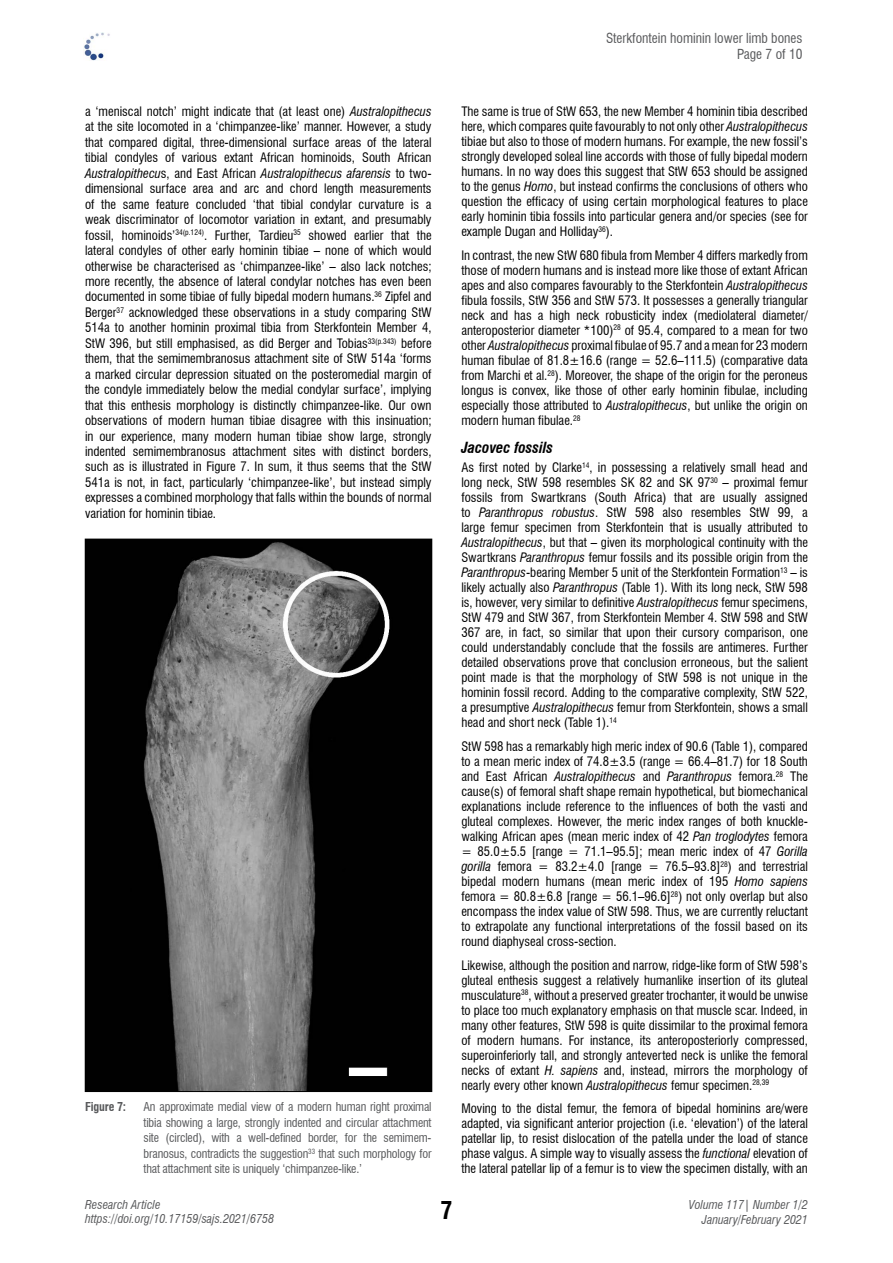
<style>
.page{position:relative;width:893px;height:1263px;background:#fff}
.page>*{position:absolute;margin:0;border:0;box-sizing:border-box;transform-origin:0 0}
.t1{font:700 condensed 24px "Swiss 721 BT";color:#000}
.Heading_2{font:italic 700 condensed 15px "Swiss 721 BT";color:#000}
.t2{font:condensed 13.5px/16.2px "Swiss 721 BT";color:#58595b;text-align:right}
.BODY{font:condensed 12.75px/15px "Swiss 721 BT";color:#000;text-align:justify}
.FIG_caption{font:condensed 12px/15.5px "Swiss 721 BT";letter-spacing:-.015em;color:#58595b;text-align:justify}
.t3{font:italic condensed 12px/14.4px "Swiss 721 BT";color:#58595b;text-align:right}
.FIG_caption-2{font:700 condensed 12px "Swiss 721 BT";letter-spacing:-.015em;color:#58595b}
.s1{font-style:italic}
</style>
<div class="page">
<img style="left:84px;top:32px;width:26px;height:29px">
<img style="left:87px;top:541px;width:343px;height:549px">
<p class="t2" style="left:606px;top:30px;width:198px">Sterkfontein hominin lower limb bones<br>Page 7 of 10</p>
<p class="BODY" style="left:85px;top:104px;width:348px;line-height:15.5px">a ‘meniscal notch’ might indicate that (at least one) <span class="s1">Australopithecus </span>at the site locomoted in a ‘chimpanzee-like’ manner. However, a study that compared digital, three-dimensional surface areas of the lateral tibial condyles of various extant African hominoids, South African <span class="s1">Australopithecu</span>s, and East African <span class="s1">Australopithecus afarensis</span> to two&shy;dimensional surface area and arc and chord length measurements of the same feature concluded ‘that tibial condylar curvature is a weak discriminator of locomotor variation in extant, and presumably fossil, hominoids’<sup>34(p.124)</sup>. Further, Tardieu<sup>35</sup> showed earlier that the lateral condyles of other early hominin tibiae – none of which would otherwise be characterised as ‘chimpanzee-like’ – also lack notches; more recently, the absence of lateral condylar notches has even been documented in some tibiae of fully bipedal modern humans.<sup>36</sup> Zipfel and Berger<sup>37</sup> acknowledged these observations in a study comparing StW 514a to another hominin proximal tibia from Sterkfontein Member 4, StW 396, but still emphasised, as did Berger and Tobias<sup>33(p.343)</sup> before them, that the semimembranosus attachment site of StW 514a ‘forms a marked circular depression situated on the posteromedial margin of the condyle immediately below the medial condylar surface’, implying that this enthesis morphology is distinctly chimpanzee-like. Our own observations of modern human tibiae disagree with this insinuation; in our experience, many modern human tibiae show large, strongly indented semimembranosus attachment sites with distinct borders, such as is illustrated in Figure 7. In sum, it thus seems that the StW 541a is not, in fact, particularly ‘chimpanzee-like’, but instead simply expresses a combined morphology that falls within the bounds of normal variation for hominin tibiae.</p>
<p class="FIG_caption-2" style="left:85px;top:1100px;width:43px">Figure 7:</p>
<p class="FIG_caption" style="left:144px;top:1099px;width:290px">An approximate medial view of a modern human right proximal tibia showing a large, strongly indented and circular attachment site (circled), with a well-defined border, for the semimem&shy;branosus, contradicts the suggestion<sup>33</sup> that such morphology for that attachment site is uniquely ‘chimpanzee-like.’</p>
<p class="t3" style="left:85px;top:1197px;width:191px;text-align:left">Research Article https://doi.org/10.17159/sajs.2021/6758</p>
<p class="BODY" style="left:461px;top:104px;width:348px">The same is true of StW 653, the new Member 4 hominin tibia described here, which compares quite favourably to not only other <span class="s1">Australopithecus </span>tibiae but also to those of modern humans. For example, the new fossil’s strongly developed soleal line accords with those of fully bipedal modern humans. In no way does this suggest that StW 653 should be assigned to the genus <span class="s1">Homo</span>, but instead confirms the conclusions of others who question the efficacy of using certain morphological features to place early hominin tibia fossils into particular genera and/or species (see for example Dugan and Holliday<sup>36</sup>).</p>
<p class="BODY" style="left:461px;top:247px;width:348px">In contrast, the new StW 680 fibula from Member 4 differs markedly from those of modern humans and is instead more like those of extant African apes and also compares favourably to the Sterkfontein <span class="s1">Australopithecus </span>fibula fossils, StW 356 and StW 573. It possesses a generally triangular neck and has a high neck robusticity index (mediolateral diameter/ anteroposterior diameter *100)<sup>28</sup> of 95.4, compared to a mean for two other <span class="s1">Australopithecus</span> proximal fibulae of 95.7 and a mean for 23 modern human fibulae of 81.8±16.6 (range = 52.6–111.5) (comparative data from Marchi et al.<sup>28</sup>). Moreover, the shape of the origin for the peroneus longus is convex, like those of other early hominin fibulae, including especially those attributed to <span class="s1">Australopithecus</span>, but unlike the origin on modern human fibulae.<sup>28</sup></p>
<p class="Heading_2" style="left:461px;top:438px;width:93px">Jacovec fossils</p>
<p class="BODY" style="left:461px;top:460px;width:348px">As first noted by Clarke<sup>14</sup>, in possessing a relatively small head and long neck, StW 598 resembles SK 82 and SK 97<sup>30</sup> – proximal femur fossils from Swartkrans (South Africa) that are usually assigned to <span class="s1">Paranthropus robustus</span>. StW 598 also resembles StW 99, a large femur specimen from Sterkfontein that is usually attributed to <span class="s1">Australopithecus</span>, but that – given its morphological continuity with the Swartkrans <span class="s1">Paranthropus</span> femur fossils and its possible origin from the <span class="s1">Paranthropus</span>-bearing Member 5 unit of the Sterkfontein Formation<sup>13</sup> – is likely actually also <span class="s1">Paranthropus</span> (Table 1). With its long neck, StW 598 is, however, very similar to definitive <span class="s1">Australopithecus</span> femur specimens, StW 479 and StW 367, from Sterkfontein Member 4. StW 598 and StW 367 are, in fact, so similar that upon their cursory comparison, one could understandably conclude that the fossils are antimeres. Further detailed observations prove that conclusion erroneous, but the salient point made is that the morphology of StW 598 is not unique in the hominin fossil record. Adding to the comparative complexity, StW 522, a presumptive <span class="s1">Australopithecus</span> femur from Sterkfontein, shows a small head and short neck (Table 1).<sup>14</sup></p>
<p class="BODY" style="left:461px;top:739px;width:348px">StW 598 has a remarkably high meric index of 90.6 (Table 1), compared to a mean meric index of 74.8±3.5 (range = 66.4–81.7) for 18 South and East African <span class="s1">Australopithecus</span> and <span class="s1">Paranthropus</span> femora.<sup>28</sup> The cause(s) of femoral shaft shape remain hypothetical, but biomechanical explanations include reference to the influences of both the vasti and gluteal complexes. However, the meric index ranges of both knuckle&shy;walking African apes (mean meric index of 42 <span class="s1">Pan troglodytes</span> femora = 85.0±5.5 [range = 71.1–95.5]; mean meric index of 47 <span class="s1">Gorilla gorilla</span> femora = 83.2±4.0 [range = 76.5–93.8]<sup>28</sup>) and terrestrial bipedal modern humans (mean meric index of 195 <span class="s1">Homo sapiens </span>femora = 80.8±6.8 [range = 56.1–96.6]<sup>28</sup>) not only overlap but also encompass the index value of StW 598. Thus, we are currently reluctant to extrapolate any functional interpretations of the fossil based on its round diaphyseal cross-section.</p>
<p class="BODY" style="left:461px;top:957px;width:348px">Likewise, although the position and narrow, ridge-like form of StW 598’s gluteal enthesis suggest a relatively humanlike insertion of its gluteal musculature<sup>38</sup>, without a preserved greater trochanter, it would be unwise to place too much explanatory emphasis on that muscle scar. Indeed, in many other features, StW 598 is quite dissimilar to the proximal femora of modern humans. For instance, its anteroposteriorly compressed, superoinferiorly tall, and strongly anteverted neck is unlike the femoral necks of extant <span class="s1">H. sapiens</span> and, instead, mirrors the morphology of nearly every other known <span class="s1">Australopithecus</span> femur specimen.<sup>28,39</sup></p>
<p class="BODY" style="left:461px;top:1101px;width:348px">Moving to the distal femur, the femora of bipedal hominins are/were adapted, via significant anterior projection (i.e. ‘elevation’) of the lateral patellar lip, to resist dislocation of the patella under the load of stance phase valgus. A simple way to visually assess the <span class="s1">functional</span> elevation of the lateral patellar lip of a femur is to view the specimen distally, with an</p>
<h1 class="t1" style="left:440px;top:1195px;width:13px">7</h1>
<p class="t3" style="left:689px;top:1198px;width:121px">Volume 117| Number 1/2<br>January/February 2021</p>
</div>
